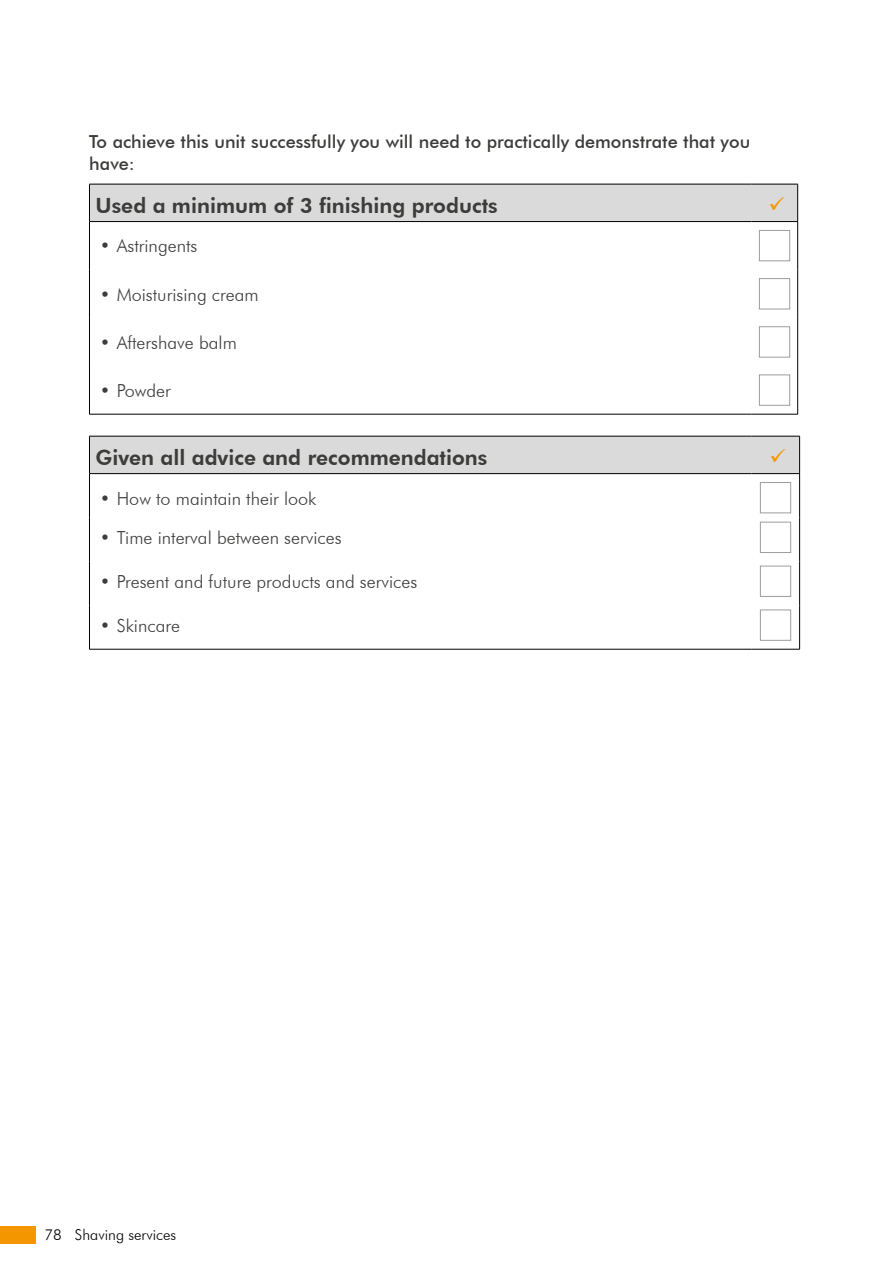
<style>
.page{position:relative;width:893px;height:1263px;background:#fff}
.page>*{position:absolute;margin:0;border:0;box-sizing:border-box;transform-origin:0 0}
.t1{font:800 21px "Futura BT";color:#3c3c3b}
.t2{font:300 18px "Futura BT";color:#3c3c3b}
.t3{font:500 18px/21.6px "Futura BT";color:#3c3c3b}
.t4{font:300 15px "Futura BT";color:#000}
</style>
<div class="page">
<div style="left:0;top:1227px;width:35px;height:17px;background:#f49600"></div>
<hr style="left:89px;top:414px;width:662px;height:1px;background:#000">
<hr style="left:751px;top:414px;width:47px;height:1px;background:#000">
<hr style="left:89px;top:649px;width:662px;height:1px;background:#000">
<hr style="left:751px;top:649px;width:49px;height:1px;background:#000">
<svg style="left:89px;top:184px;width:709px;height:230px"></svg>
<svg style="left:89px;top:436px;width:711px;height:213px"></svg>
<p class="t3" style="left:89px;top:131px;width:662px">To achieve this unit successfully you will need to practically demonstrate that you have:</p>
<p class="t1" style="left:95px;top:193px;width:404px">Used a minimum of 3 finishing products</p>
<p class="t2" style="left:100px;top:235px;width:99px">• Astringents</p>
<p class="t2" style="left:100px;top:283px;width:160px">• Moisturising cream</p>
<p class="t2" style="left:100px;top:331px;width:139px">• Aftershave balm</p>
<p class="t2" style="left:100px;top:380px;width:73px">• Powder</p>
<p class="t1" style="left:95px;top:445px;width:393px">Given all advice and recommendations</p>
<p class="t2" style="left:100px;top:487px;width:218px">• How to maintain their look</p>
<p class="t2" style="left:100px;top:527px;width:243px">• Time interval between services</p>
<p class="t2" style="left:100px;top:571px;width:319px">• Present and future products and services</p>
<p class="t2" style="left:100px;top:615px;width:82px">• Skincare</p>
<p class="t4" style="left:44px;top:1225px;width:133px">78 Shaving services</p>
</div>
